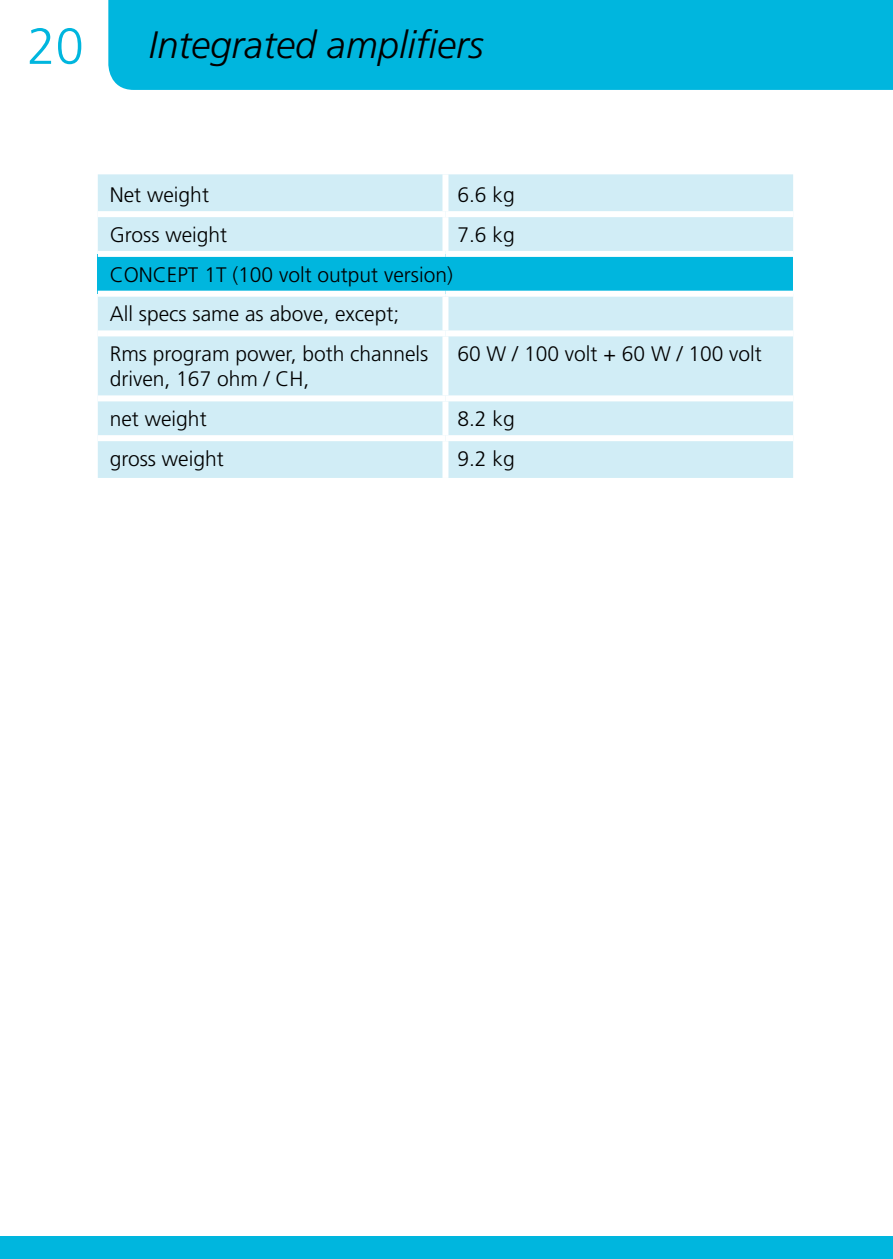
<style>
.page{position:relative;width:893px;height:1259px;background:#fff}
.page>*{position:absolute;margin:0;border:0;box-sizing:border-box;transform-origin:0 0}
.t1{font:300 51px "Frutiger LT Std";color:#00b6de}
.t2{font:italic 300 38.1px "Frutiger LT Std";color:#000}
.t3{font:300 21px/39.9px "Frutiger LT Std";color:#000}
</style>
<div class="page">
<div style="left:108px;top:0;width:785px;height:90px;background:#00b6de"></div>
<div style="left:0;top:1236px;width:893px;height:23px;background:#00b6de"></div>
<div style="left:98px;top:174px;width:695px;height:304px;background:#d1edf6"></div>
<div style="left:98px;top:254px;width:695px;height:40px;background:#00b6de"></div>
<div style="left:442px;top:174px;width:6px;height:37px;background:#fff"></div>
<div style="left:98px;top:211px;width:347px;height:6px;background:#fff"></div>
<div style="left:445px;top:211px;width:348px;height:6px;background:#fff"></div>
<div style="left:442px;top:217px;width:6px;height:34px;background:#fff"></div>
<div style="left:98px;top:251px;width:347px;height:6px;background:#fff"></div>
<div style="left:445px;top:251px;width:348px;height:6px;background:#fff"></div>
<div style="left:98px;top:291px;width:347px;height:6px;background:#fff"></div>
<div style="left:445px;top:291px;width:348px;height:6px;background:#fff"></div>
<div style="left:442px;top:297px;width:6px;height:33px;background:#fff"></div>
<div style="left:98px;top:330px;width:347px;height:6px;background:#fff"></div>
<div style="left:445px;top:330px;width:348px;height:6px;background:#fff"></div>
<div style="left:442px;top:336px;width:6px;height:59px;background:#fff"></div>
<div style="left:98px;top:395px;width:347px;height:6px;background:#fff"></div>
<div style="left:445px;top:395px;width:348px;height:6px;background:#fff"></div>
<div style="left:442px;top:401px;width:6px;height:34px;background:#fff"></div>
<div style="left:98px;top:435px;width:347px;height:6px;background:#fff"></div>
<div style="left:445px;top:435px;width:348px;height:6px;background:#fff"></div>
<div style="left:442px;top:441px;width:6px;height:37px;background:#fff"></div>
<h1 class="t1" style="left:27px;top:17px;width:58px">20</h1>
<h2 class="t2" style="left:149px;top:23px;width:336px">Integrated amplifiers</h2>
<p class="t3" style="left:110px;top:175px;width:101px">Net weight</p>
<p class="t3" style="left:457px;top:175px;width:59px">6.6 kg</p>
<p class="t3" style="left:110px;top:215px;width:119px">Gross weight</p>
<p class="t3" style="left:457px;top:215px;width:59px">7.6 kg</p>
<p class="t3" style="left:110px;top:255px;width:345px">CONCEPT 1T (100 volt output version)<br>All specs same as above, except;<br>Rms program power, both channels</p>
<p class="t3" style="left:110px;top:359px;width:201px">driven, 167 ohm / CH,</p>
<p class="t3" style="left:457px;top:334px;width:306px">60 W / 100 volt + 60 W / 100 volt</p>
<p class="t3" style="left:110px;top:399px;width:98px">net weight</p>
<p class="t3" style="left:457px;top:399px;width:59px">8.2 kg</p>
<p class="t3" style="left:110px;top:439px;width:115px">gross weight</p>
<p class="t3" style="left:457px;top:439px;width:59px">9.2 kg</p>
</div>
